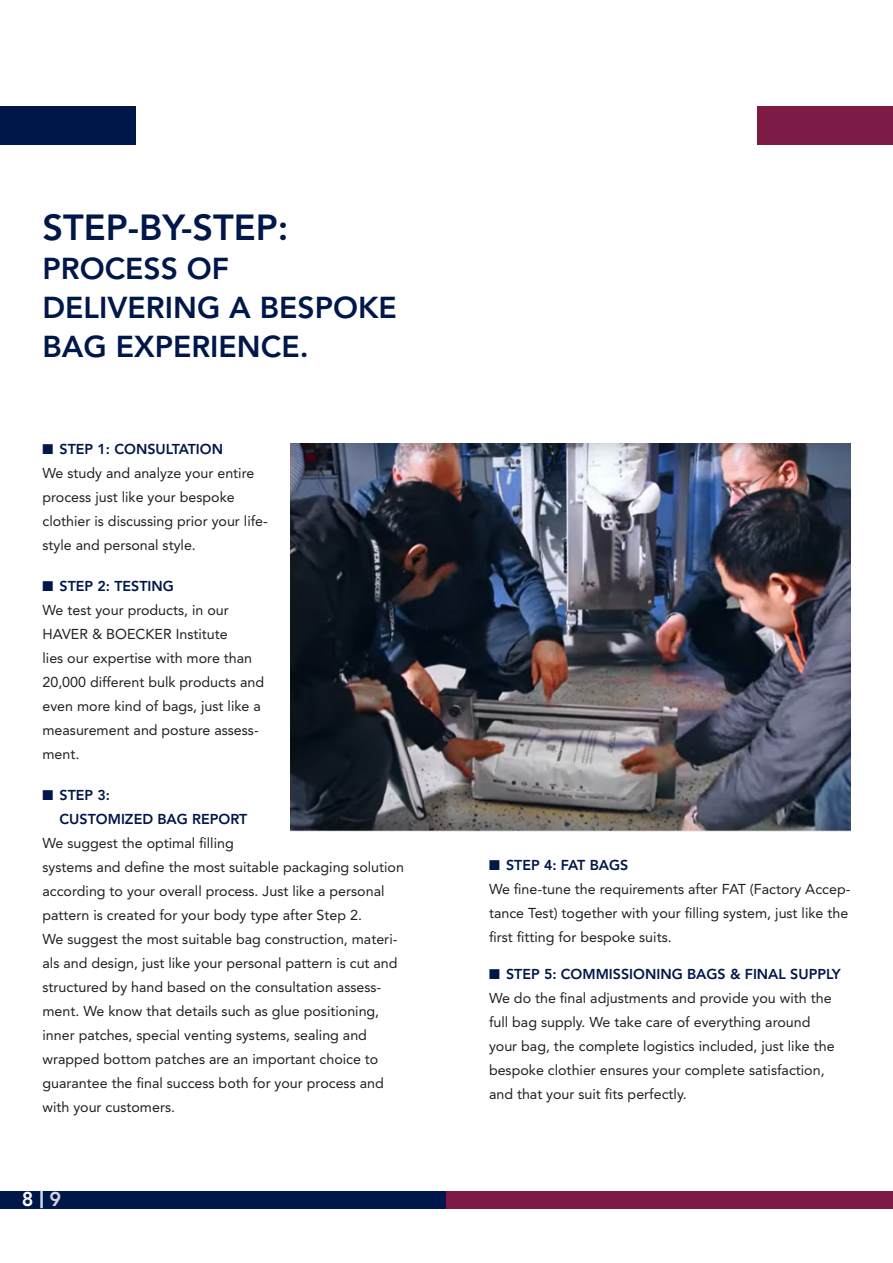
<style>
.page{position:relative;width:893px;height:1263px;background:#fff}
.page>*{position:absolute;margin:0;border:0;box-sizing:border-box;transform-origin:0 0}
.t1{font:800 36px "Avenir LT Std";color:#00174a}
.t2{font:800 30px/39px "Avenir LT Std";color:#00174a}
.t3{font:800 19.8px "Avenir LT Std";color:#fff}
.t4{font:14.25px/24px "Avenir LT Std";color:#231f20}
.t5{font:800 14.25px/24px "Avenir LT Std";color:#00174a}
.s1{color:#d2d5e4}
</style>
<div class="page">
<div style="left:0;top:1191px;width:446px;height:17px;background:#00174a"></div>
<div style="left:446px;top:1191px;width:447px;height:17px;background:#7e1a46"></div>
<hr style="left:40px;top:1190px;width:3px;height:18px;background:#d2d5e4">
<div style="left:0;top:106px;width:136px;height:39px;background:#00174a"></div>
<div style="left:757px;top:106px;width:136px;height:39px;background:#7e1a46"></div>
<img style="left:290px;top:443px;width:561px;height:388px">
<p class="t1" style="left:43px;top:206px;width:247px">STEP-BY-STEP:</p>
<p class="t2" style="left:43px;top:249px;width:356px">PROCESS OF<br>DELIVERING A BESPOKE<br>BAG EXPERIENCE.</p>
<p class="t5" style="left:43px;top:437px;width:182px">■ STEP 1: CONSULTATION</p>
<p class="t4" style="left:43px;top:461px;width:227px">We study and analyze your entire process just like your bespoke clothier is discussing prior your life&shy;style and personal style.</p>
<p class="t5" style="left:43px;top:574px;width:133px">■ STEP 2: TESTING</p>
<p class="t4" style="left:43px;top:598px;width:223px">We test your products, in our<br>HAVER &amp; BOECKER Institute<br>lies our expertise with more than<br>20,000 different bulk products and even more kind of bags, just like a measurement and posture assess&shy;ment.</p>
<p class="t5" style="left:60px;top:783px;width:189px;text-indent:-17px">■ STEP 3:<br>CUSTOMIZED BAG REPORT</p>
<p class="t4" style="left:43px;top:831px;width:363px">We suggest the optimal filling<br>systems and define the most suitable packaging solution according to your overall process. Just like a personal pattern is created for your body type after Step 2.</p>
<p class="t4" style="left:43px;top:927px;width:357px">We suggest the most suitable bag construction, materi&shy;als and design, just like your personal pattern is cut and structured by hand based on the consultation assess&shy;ment. We know that details such as glue positioning, inner patches, special venting systems, sealing and wrapped bottom patches are an important choice to guarantee the final success both for your process and with your customers.</p>
<h3 class="t3" style="left:22px;top:1188px;width:41px">8 <span class="s1">9</span></h3>
<p class="t5" style="left:489px;top:853px;width:141px">■ STEP 4: FAT BAGS</p>
<p class="t4" style="left:489px;top:877px;width:363px">We fine-tune the requirements after FAT (Factory Accep&shy;tance Test) together with your filling system, just like the first fitting for bespoke suits.</p>
<p class="t5" style="left:489px;top:962px;width:353px">■ STEP 5: COMMISSIONING BAGS &amp; FINAL SUPPLY</p>
<p class="t4" style="left:489px;top:986px;width:347px">We do the final adjustments and provide you with the full bag supply. We take care of everything around your bag, the complete logistics included, just like the bespoke clothier ensures your complete satisfaction, and that your suit fits perfectly.</p>
</div>
